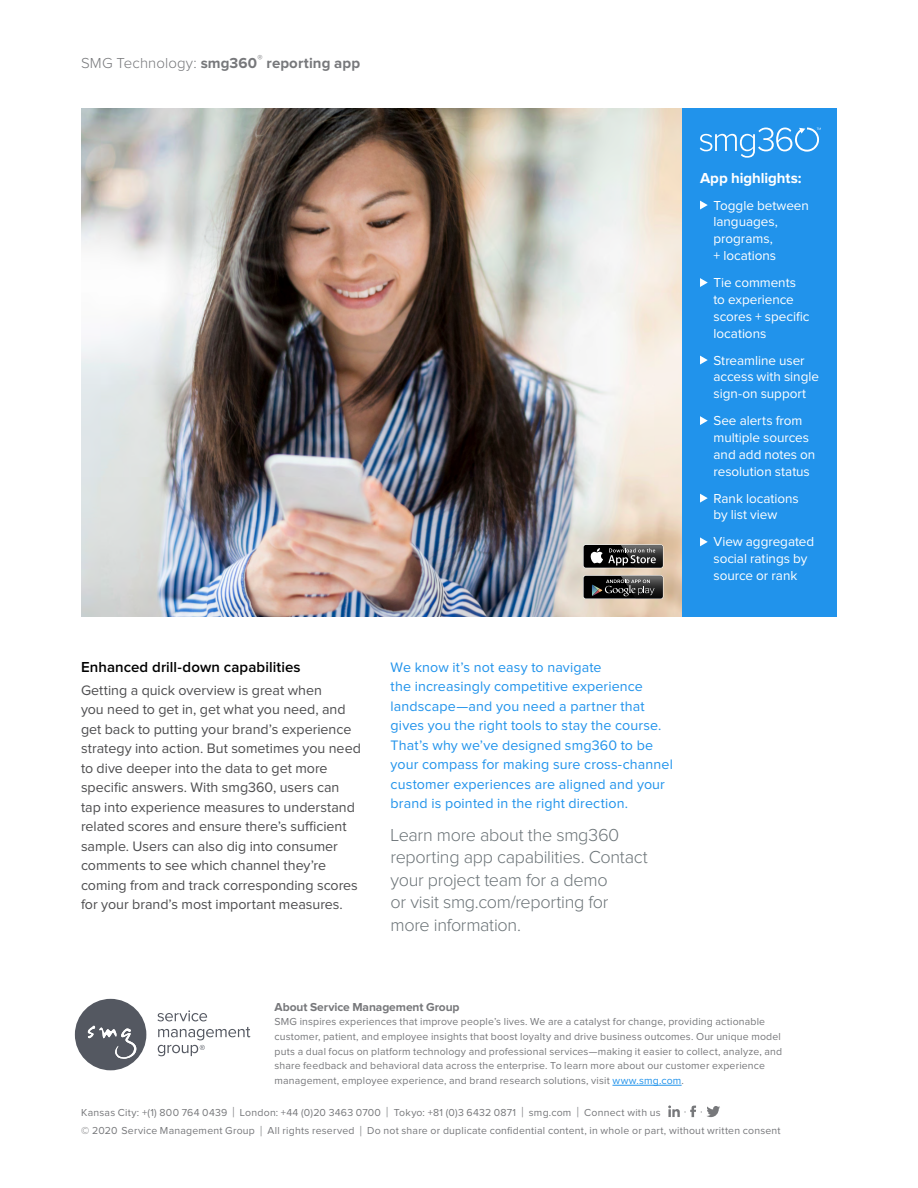
<style>
.page{position:relative;width:918px;height:1188px;background:#fff}
.page>*{position:absolute;margin:0;border:0;box-sizing:border-box;transform-origin:0 0}
.t1{font:300 18px/22.5px "Proxima Nova";letter-spacing:-.02em;color:#6c7478}
.t2{font:700 15px "Proxima Nova";letter-spacing:.005em;color:#77787b}
.t3{font:600 15px "Proxima Nova";letter-spacing:.005em;color:#000}
.t4{font:700 15px "Proxima Nova";letter-spacing:-.005em;color:#fff}
.t5{font:14.25px/19.5px "Proxima Nova";color:#4d4d4f}
.t6{font:14.25px/19.5px "Proxima Nova";letter-spacing:.01em;color:#2193eb}
.t7{font:13.5px/16.8px "Proxima Nova";letter-spacing:-.005em;color:#fff}
.t8{font:700 12px "Proxima Nova";letter-spacing:-.005em;color:#77787b}
.t9{font:10.5px/14.7px "Proxima Nova";letter-spacing:.015em;color:#77787b}
.s1{font-weight:300}
.s2{color:#2193eb}
.s3{font-size:14.7px}
</style>
<div class="page">
<div style="left:75px;top:999px;width:71px;height:71px;background:#545861;border-radius:50%"></div>
<svg style="left:158px;top:1010px;width:49px;height:11px"></svg>
<svg style="left:158px;top:1027px;width:92px;height:29px"></svg>
<svg style="left:88px;top:1026px;width:49px;height:33px"></svg>
<img style="left:81px;top:108px;width:601px;height:508px">
<div style="left:583px;top:575px;width:80px;height:24px;background:#5f5f5f;border-radius:3px"></div>
<div style="left:584px;top:576px;width:79px;height:23px;background:#000;border-radius:2px"></div>
<svg style="left:592px;top:576px;width:71px;height:23px"></svg>
<div style="left:583px;top:544px;width:80px;height:24px;background:#858585;border-radius:3px"></div>
<div style="left:584px;top:545px;width:79px;height:23px;background:#000;border-radius:2px"></div>
<svg style="left:590px;top:545px;width:73px;height:23px"></svg>
<div style="left:682px;top:108px;width:155px;height:508px;background:#2193eb"></div>
<svg style="left:700px;top:201px;width:8px;height:9px"></svg>
<svg style="left:700px;top:278px;width:8px;height:9px"></svg>
<svg style="left:700px;top:356px;width:8px;height:9px"></svg>
<svg style="left:700px;top:416px;width:8px;height:9px"></svg>
<svg style="left:700px;top:494px;width:8px;height:9px"></svg>
<svg style="left:700px;top:537px;width:8px;height:9px"></svg>
<svg style="left:700px;top:128px;width:121px;height:30px"></svg>
<hr style="left:612px;top:1085px;width:70px;height:1px;background:#2193eb">
<svg style="left:668px;top:1105px;width:52px;height:12px"></svg>
<h2 class="t2" style="left:81px;top:56px;width:281px"><span class="s1">SMG Technology:</span> smg360<sup>®</sup> reporting app</h2>
<h2 class="t4" style="left:700px;top:171px;width:103px">App highlights:</h2>
<p class="t7" style="left:714px;top:197px;width:97px">Toggle between languages, programs,<br>+ locations</p>
<p class="t7" style="left:714px;top:275px;width:98px">Tie comments to experience scores + specific locations</p>
<p class="t7" style="left:714px;top:352px;width:107px">Streamline user access with single sign-on support</p>
<p class="t7" style="left:714px;top:413px;width:103px">See alerts from multiple sources and add notes on resolution status</p>
<p class="t7" style="left:714px;top:490px;width:87px">Rank locations by list view</p>
<p class="t7" style="left:714px;top:534px;width:102px">View aggregated social ratings by source or rank</p>
<h2 class="t3" style="left:81px;top:661px;width:221px">Enhanced drill-down capabilities</h2>
<p class="t5" style="left:81px;top:681px;width:281px">Getting a quick overview is great when<br>you need to get in, get what you need, and get back to putting your brand’s experience strategy into action. But sometimes you need to dive deeper into the data to get more specific answers. With smg360, users can tap into experience measures to understand related scores and ensure there’s sufficient sample. Users can also dig into consumer comments to see which channel they’re coming from and track corresponding scores for your brand’s most important measures.</p>
<p class="t6" style="left:391px;top:658px;width:284px">We know it’s not easy to navigate<br>the increasingly competitive experience landscape—and you need a partner that gives you the right tools to stay the course.<br>That’s why we’ve designed smg360 to be your compass for making sure cross-channel customer experiences are aligned and your brand is pointed in the right direction.</p>
<h1 class="t1" style="left:391px;top:824px;width:259px">Learn more about the smg360 reporting app capabilities. Contact your project team for a demo<br>or visit smg.com/reporting for more information.</h1>
<p class="t8" style="left:274px;top:1001px;width:187px">About Service Management Group</p>
<p class="t9" style="left:274px;top:1015px;width:509px">SMG inspires experiences that improve people’s lives. We are a catalyst for change, providing actionable customer, patient, and employee insights that boost loyalty and drive business outcomes. Our unique model puts a dual focus on platform technology and professional services—making it easier to collect, analyze, and share feedback and behavioral data across the enterprise. To learn more about our customer experience management, employee experience, and brand research solutions, visit <span class="s2">www.smg.com</span>.</p>
<p class="t9" style="left:81px;top:1103px;width:701px;line-height:18.5px">Kansas City: +(1) 800 764 0439 <span class="s3">|</span> London: +44 (0)20 3463 0700 <span class="s3">|</span> Tokyo: +81 (0)3 6432 0871 <span class="s3">|</span> smg.com <span class="s3">|</span> Connect with us<br>© 2020 Service Management Group <span class="s3">|</span> All rights reserved <span class="s3">|</span> Do not share or duplicate confidential content, in whole or part, without written consent</p>
</div>
